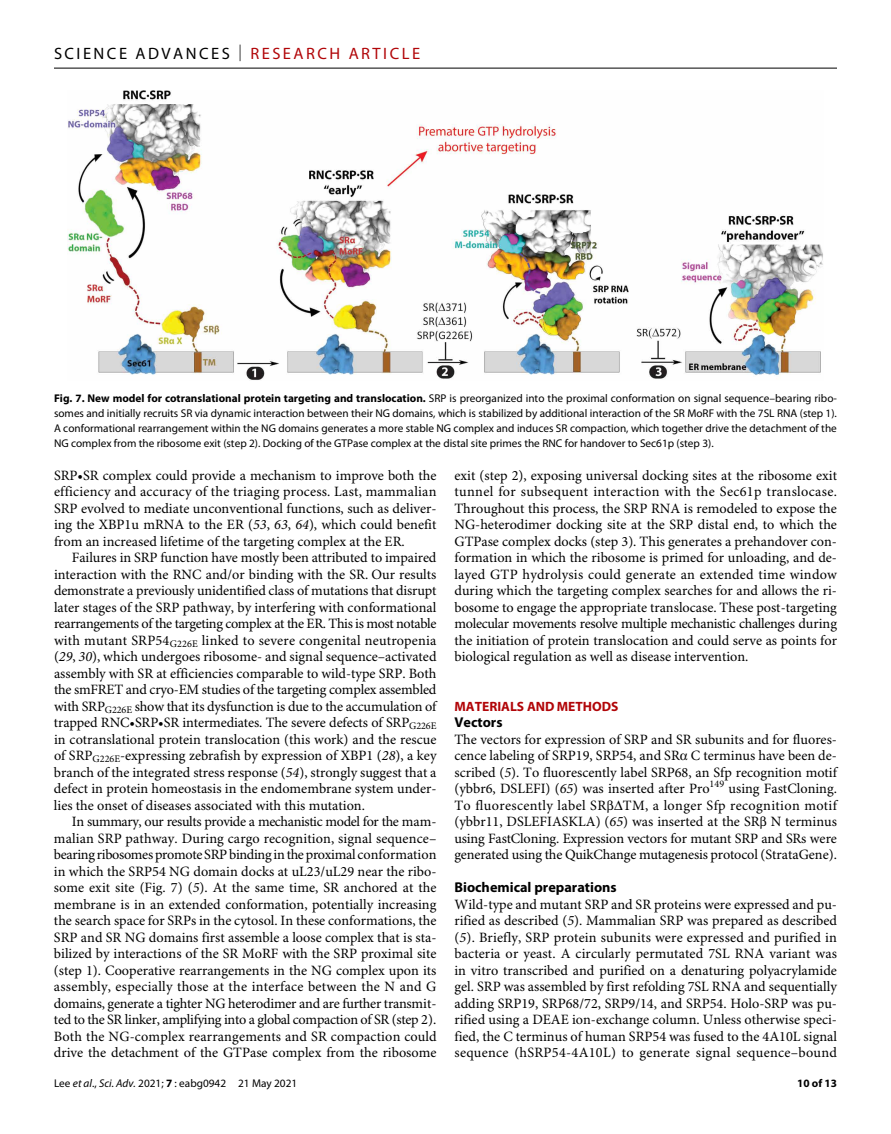
<style>
.page{position:relative;width:891px;height:1134px;background:#fff}
.page>*{position:absolute;margin:0;border:0;box-sizing:border-box;transform-origin:0 0}
.t1{font:16.5px "Myriad Pro";letter-spacing:.15em;color:#000}
.t2{font:14.25px/16.5px "Minion Pro";color:#000;text-align:justify}
.t3{font:700 14.25px "Myriad Pro";color:#000}
.t4{font:700 13.5px "Myriad Pro";color:#b10508}
.t5{font:11.25px/15px "Myriad Pro";color:#000;text-align:justify}
.t6{font:700 11.25px "Myriad Pro";color:#000}
.s1{font-weight:300}
.s2{color:#b10508}
.s3{font-weight:700}
.s4{font-style:italic}
</style>
<div class="page">
<hr style="left:54px;top:68px;width:783px;height:1px;background:#000">
<img style="left:68px;top:90px;width:755px;height:290px">
<p class="t1" style="left:54px;top:40px;width:368px">SCIENCE ADVANCES <span class="s1">|</span> <span class="s2">RESEARCH ARTICLE</span></p>
<p class="t5" style="left:54px;top:391px;width:784px"><span class="s3">Fig. 7. New model for cotranslational protein targeting and translocation.</span> SRP is preorganized into the proximal conformation on signal sequence–bearing ribo&shy;somes and initially recruits SR via dynamic interaction between their NG domains, which is stabilized by additional interaction of the SR MoRF with the 7SL RNA (step 1).<br>A conformational rearrangement within the NG domains generates a more stable NG complex and induces SR compaction, which together drive the detachment of the NG complex from the ribosome exit (step 2). Docking of the GTPase complex at the distal site primes the RNC for handover to Sec61p (step 3).</p>
<p class="t2" style="left:54px;top:468px;width:384px">SRP•SR complex could provide a mechanism to improve both the efficiency and accuracy of the triaging process. Last, mammalian SRP evolved to mediate unconventional functions, such as deliver&shy;ing the XBP1u mRNA to the ER (<span class="s4">53</span>, <span class="s4">63</span>, <span class="s4">64</span>), which could benefit from an increased lifetime of the targeting complex at the ER.</p>
<p class="t2" style="left:54px;top:551px;width:384px;text-indent:18px">Failures in SRP function have mostly been attributed to impaired interaction with the RNC and/or binding with the SR. Our results demonstrate a previously unidentified class of mutations that disrupt later stages of the SRP pathway, by interfering with conformational rearrangements of the targeting complex at the ER. This is most notable with mutant SRP54<sub>G226E</sub> linked to severe congenital neutropenia (<span class="s4">29</span>, <span class="s4">30</span>), which undergoes ribosome- and signal sequence–activated assembly with SR at efficiencies comparable to wild-type SRP. Both the smFRET and cryo-EM studies of the targeting complex assembled with SRP<sub>G226E</sub> show that its dysfunction is due to the accumulation of trapped RNC•SRP•SR intermediates. The severe defects of SRP<sub>G226E </sub>in cotranslational protein translocation (this work) and the rescue of SRP<sub>G226E</sub>-expressing zebrafish by expression of XBP1 (<span class="s4">28</span>), a key branch of the integrated stress response (<span class="s4">54</span>), strongly suggest that a defect in protein homeostasis in the endomembrane system under&shy;lies the onset of diseases associated with this mutation.</p>
<p class="t2" style="left:54px;top:815px;width:384px;text-indent:18px">In summary, our results provide a mechanistic model for the mam&shy;malian SRP pathway. During cargo recognition, signal sequence– bearing ribosomes promote SRP binding in the proximal conformation in which the SRP54 NG domain docks at uL23/uL29 near the ribo&shy;some exit site (Fig. 7) (<span class="s4">5</span>). At the same time, SR anchored at the membrane is in an extended conformation, potentially increasing the search space for SRPs in the cytosol. In these conformations, the SRP and SR NG domains first assemble a loose complex that is sta&shy;bilized by interactions of the SR MoRF with the SRP proximal site (step 1). Cooperative rearrangements in the NG complex upon its assembly, especially those at the interface between the N and G domains, generate a tighter NG heterodimer and are further transmit&shy;ted to the SR linker, amplifying into a global compaction of SR (step 2).<br>Both the NG-complex rearrangements and SR compaction could drive the detachment of the GTPase complex from the ribosome</p>
<p class="t5" style="left:54px;top:1076px;width:245px">Lee <span class="s4">et al</span>., <span class="s4">Sci. Adv.</span> 2021; <span class="s3">7</span> : eabg0942 21 May 2021</p>
<p class="t2" style="left:454px;top:468px;width:384px">exit (step 2), exposing universal docking sites at the ribosome exit tunnel for subsequent interaction with the Sec61p translocase.<br>Throughout this process, the SRP RNA is remodeled to expose the NG-heterodimer docking site at the SRP distal end, to which the GTPase complex docks (step 3). This generates a prehandover con&shy;formation in which the ribosome is primed for unloading, and de&shy;layed GTP hydrolysis could generate an extended time window during which the targeting complex searches for and allows the ri&shy;bosome to engage the appropriate translocase. These post-targeting molecular movements resolve multiple mechanistic challenges during the initiation of protein translocation and could serve as points for biological regulation as well as disease intervention.</p>
<p class="t4" style="left:454px;top:695px;width:166px">MATERIALS AND METHODS</p>
<p class="t3" style="left:454px;top:711px;width:50px">Vectors</p>
<p class="t2" style="left:454px;top:732px;width:384px">The vectors for expression of SRP and SR subunits and for fluores&shy;cence labeling of SRP19, SRP54, and SR C terminus have been de&shy;scribed (<span class="s4">5</span>). To fluorescently label SRP68, an Sfp recognition motif (ybbr6, DSLEFI) (<span class="s4">65</span>) was inserted after Pro<sup>149</sup> using FastCloning.<br>To fluorescently label SR TM, a longer Sfp recognition motif (ybbr11, DSLEFIASKLA) (<span class="s4">65</span>) was inserted at the SR N terminus using FastCloning. Expression vectors for mutant SRP and SRs were generated using the QuikChange mutagenesis protocol (StrataGene).</p>
<p class="t3" style="left:454px;top:876px;width:164px">Biochemical preparations</p>
<p class="t2" style="left:454px;top:897px;width:384px">Wild-type and mutant SRP and SR proteins were expressed and pu&shy;rified as described (<span class="s4">5</span>). Mammalian SRP was prepared as described (<span class="s4">5</span>). Briefly, SRP protein subunits were expressed and purified in bacteria or yeast. A circularly permutated 7SL RNA variant was in vitro transcribed and purified on a denaturing polyacrylamide gel. SRP was assembled by first refolding 7SL RNA and sequentially adding SRP19, SRP68/72, SRP9/14, and SRP54. Holo-SRP was pu&shy;rified using a DEAE ion-exchange column. Unless otherwise speci&shy;fied, the C terminus of human SRP54 was fused to the 4A10L signal sequence (hSRP54-4A10L) to generate signal sequence–bound</p>
<p class="t6" style="left:797px;top:1074px;width:41px">10 of 13</p>
</div>
